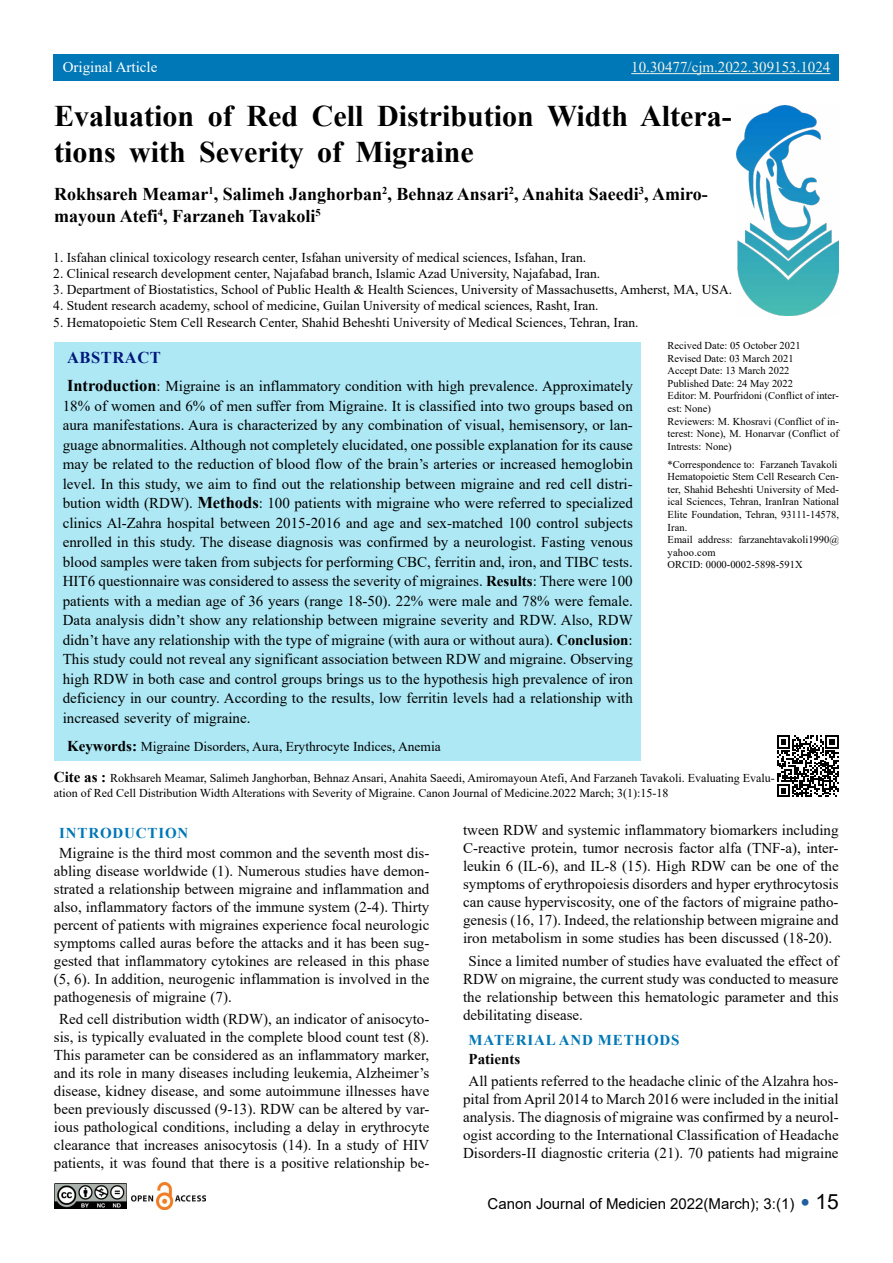
<style>
.page{position:relative;width:893px;height:1263px;background:#fff}
.page>*{position:absolute;margin:0;border:0;box-sizing:border-box;transform-origin:0 0}
.t1{font:700 30px/36px "Times New Roman";color:#000}
.t2{font:700 18px/21.6px "Times New Roman";color:#000}
.t3{font:700 16.5px "Times New Roman";letter-spacing:.035em;color:#001879}
.t4{font:15px/18px "Times New Roman";color:#050505;text-align:justify}
.t5{font:15px/19.5px "Times New Roman";color:#000;text-align:justify}
.t6{font:15px "Arial";color:#000}
.t7{font:700 15px "Times New Roman";letter-spacing:.055em;color:#0077b6}
.t8{font:15px "Times New Roman";color:#f2f2e8}
.t9{font:15px "Times New Roman";color:#fff}
.t10{font:700 15px "Times New Roman";color:#050505}
.t11{font:13.5px "Times New Roman";color:#000}
.t12{font:12px/14.4px "Times New Roman";color:#000}
.t13{font:10.5px/12.6px "Times New Roman";color:#000}
.s1{font-weight:700;font-size:16.5px}
.s2{font-weight:700}
.s3{font-weight:700;font-size:15px}
.s4{font-size:27px;color:#215e9e}
.s5{font-size:21px}
</style>
<div class="page">
<img style="left:54px;top:1183px;width:72px;height:26px">
<div style="left:54px;top:342px;width:587px;height:418px;background:#ade8f4"></div>
<svg style="left:777px;top:735px;width:62px;height:62px"></svg>
<div style="left:54px;top:54px;width:785px;height:26px;background:#0077b6"></div>
<hr style="left:631px;top:73px;width:199px;height:1px;background:#f2f2e8">
<img style="left:737px;top:106px;width:102px;height:209px">
<img style="left:132px;top:1183px;width:73px;height:26px">
<p class="t9" style="left:63px;top:56px;width:96px">Original Article</p>
<p class="t8" style="left:631px;top:56px;width:201px">10.30477/cjm.2022.309153.1024</p>
<h1 class="t1" style="left:54px;top:97px;width:679px">Evaluation of Red Cell Distribution Width Altera&shy;tions with Severity of Migraine</h1>
<p class="t2" style="left:54px;top:183px;width:655px">Rokhsareh Meamar<sup>1</sup>, Salimeh Janghorban<sup>2</sup>, Behnaz Ansari<sup>2</sup>, Anahita Saeedi<sup>3</sup>, Amiro&shy;mayoun Atefi<sup>4</sup>, Farzaneh Tavakoli<sup>5</sup></p>
<p class="t11" style="left:53px;top:248px;width:534px">1. Isfahan clinical toxicology research center, Isfahan university of medical sciences, Isfahan, Iran.</p>
<p class="t11" style="left:53px;top:264px;width:548px">2. Clinical research development center, Najafabad branch, Islamic Azad University, Najafabad, Iran.</p>
<p class="t11" style="left:53px;top:280px;width:680px">3. Department of Biostatistics, School of Public Health &amp; Health Sciences, University of Massachusetts, Amherst, MA, USA.</p>
<p class="t11" style="left:53px;top:296px;width:547px">4. Student research academy, school of medicine, Guilan University of medical sciences, Rasht, Iran.</p>
<p class="t11" style="left:53px;top:313px;width:587px">5. Hematopoietic Stem Cell Research Center, Shahid Beheshti University of Medical Sciences, Tehran, Iran.</p>
<p class="t3" style="left:67px;top:346px;width:95px">ABSTRACT</p>
<p class="t5" style="left:63px;top:376px;width:572px"><span class="s1">Introduction</span>: Migraine is an inflammatory condition with high prevalence. Approximately 18% of women and 6% of men suffer from Migraine. It is classified into two groups based on aura manifestations. Aura is characterized by any combination of visual, hemisensory, or lan&shy;guage abnormalities. Although not completely elucidated, one possible explanation for its cause may be related to the reduction of blood flow of the brain’s arteries or increased hemoglobin level. In this study, we aim to find out the relationship between migraine and red cell distri&shy;bution width (RDW). <span class="s1">Methods</span>: 100 patients with migraine who were referred to specialized clinics Al-Zahra hospital between 2015-2016 and age and sex-matched 100 control subjects enrolled in this study. The disease diagnosis was confirmed by a neurologist. Fasting venous blood samples were taken from subjects for performing CBC, ferritin and, iron, and TIBC tests.<br>HIT6 questionnaire was considered to assess the severity of migraines. <span class="s2">Results</span>: There were 100 patients with a median age of 36 years (range 18-50). 22% were male and 78% were female.<br>Data analysis didn’t show any relationship between migraine severity and RDW. Also, RDW didn’t have any relationship with the type of migraine (with aura or without aura). <span class="s2">Conclusion</span>:<br>This study could not reveal any significant association between RDW and migraine. Observing high RDW in both case and control groups brings us to the hypothesis high prevalence of iron deficiency in our country. According to the results, low ferritin levels had a relationship with increased severity of migraine.</p>
<p class="t11" style="left:67px;top:736px;width:375px"><span class="s3">Keywords:</span> Migraine Disorders, Aura, Erythrocyte Indices, Anemia</p>
<p class="t13" style="left:668px;top:339px;width:173px">Recived Date: 05 October 2021<br>Revised Date: 03 March 2021<br>Accept Date: 13 March 2022<br>Published Date: 24 May 2022<br>Editor: َM. Pourfridoni (Conflict of inter&shy;est: None)<br>Reviewers: M. Khosravi (Conflict of in&shy;terest: None), M. Honarvar (Conflict of<br>Intrests: None)</p>
<p class="t13" style="left:668px;top:457px;width:173px">*Correspondence to: Farzaneh Tavakoli<br>Hematopoietic Stem Cell Research Cen&shy;ter, Shahid Beheshti University of Med&shy;ical Sciences, Tehran, IranIran National<br>Elite Foundation, Tehran, 93111-14578,<br>Iran.<br>Email address: farzanehtavakoli1990@ yahoo.com<br>ORCID: 0000-0002-5898-591X</p>
<p class="t12" style="left:54px;top:771px;width:722px"><span class="s3">Cite as :</span> Rokhsareh Meamar, Salimeh Janghorban, Behnaz Ansari, Anahita Saeedi, Amiromayoun Atefi, And Farzaneh Tavakoli. Evaluating Evalu&shy;ation of Red Cell Distribution Width Alterations with Severity of Migraine. Canon Journal of Medicine.2022 March; 3(1):15-18</p>
<p class="t7" style="left:59px;top:822px;width:131px">INTRODUCTION</p>
<p class="t4" style="left:54px;top:843px;width:377px;text-indent:5px">Migraine is the third most common and the seventh most dis&shy;abling disease worldwide (1). Numerous studies have demon&shy;strated a relationship between migraine and inflammation and also, inflammatory factors of the immune system (2-4). Thirty percent of patients with migraines experience focal neurologic symptoms called auras before the attacks and it has been sug&shy;gested that inflammatory cytokines are released in this phase (5, 6). In addition, neurogenic inflammation is involved in the pathogenesis of migraine (7).</p>
<p class="t4" style="left:54px;top:1009px;width:377px;text-align:center">Red cell distribution width (RDW), an indicator of anisocyto&shy;sis, is typically evaluated in the complete blood count test (8).<br>This parameter can be considered as an inflammatory marker, and its role in many diseases including leukemia, Alzheimer’s disease, kidney disease, and some autoimmune illnesses have been previously discussed (9-13). RDW can be altered by var&shy;ious pathological conditions, including a delay in erythrocyte clearance that increases anisocytosis (14). In a study of HIV patients, it was found that there is a positive relationship be-</p>
<p class="t4" style="left:463px;top:821px;width:377px">tween RDW and systemic inflammatory biomarkers including C-reactive protein, tumor necrosis factor alfa (TNF-a), inter&shy;leukin 6 (IL-6), and IL-8 (15). High RDW can be one of the symptoms of erythropoiesis disorders and hyper erythrocytosis can cause hyperviscosity, one of the factors of migraine patho&shy;genesis (16, 17). Indeed, the relationship between migraine and iron metabolism in some studies has been discussed (18-20).</p>
<p class="t4" style="left:463px;top:951px;width:377px;text-indent:5px">Since a limited number of studies have evaluated the effect of RDW on migraine, the current study was conducted to measure the relationship between this hematologic parameter and this debilitating disease.</p>
<p class="t7" style="left:469px;top:1029px;width:213px">MATERIAL AND METHODS</p>
<p class="t10" style="left:469px;top:1048px;width:53px">Patients</p>
<p class="t4" style="left:463px;top:1072px;width:377px;text-align:center">All patients referred to the headache clinic of the Alzahra hos&shy;pital from April 2014 to March 2016 were included in the initial analysis. The diagnosis of migraine was confirmed by a neurol&shy;ogist according to the International Classification of Headache Disorders-II diagnostic criteria (21). 70 patients had migraine</p>
<p class="t6" style="left:488px;top:1193px;width:353px">Canon Journal of Medicien 2022(March); 3:(1) <span class="s4">•</span> <span class="s5">15</span></p>
</div>
